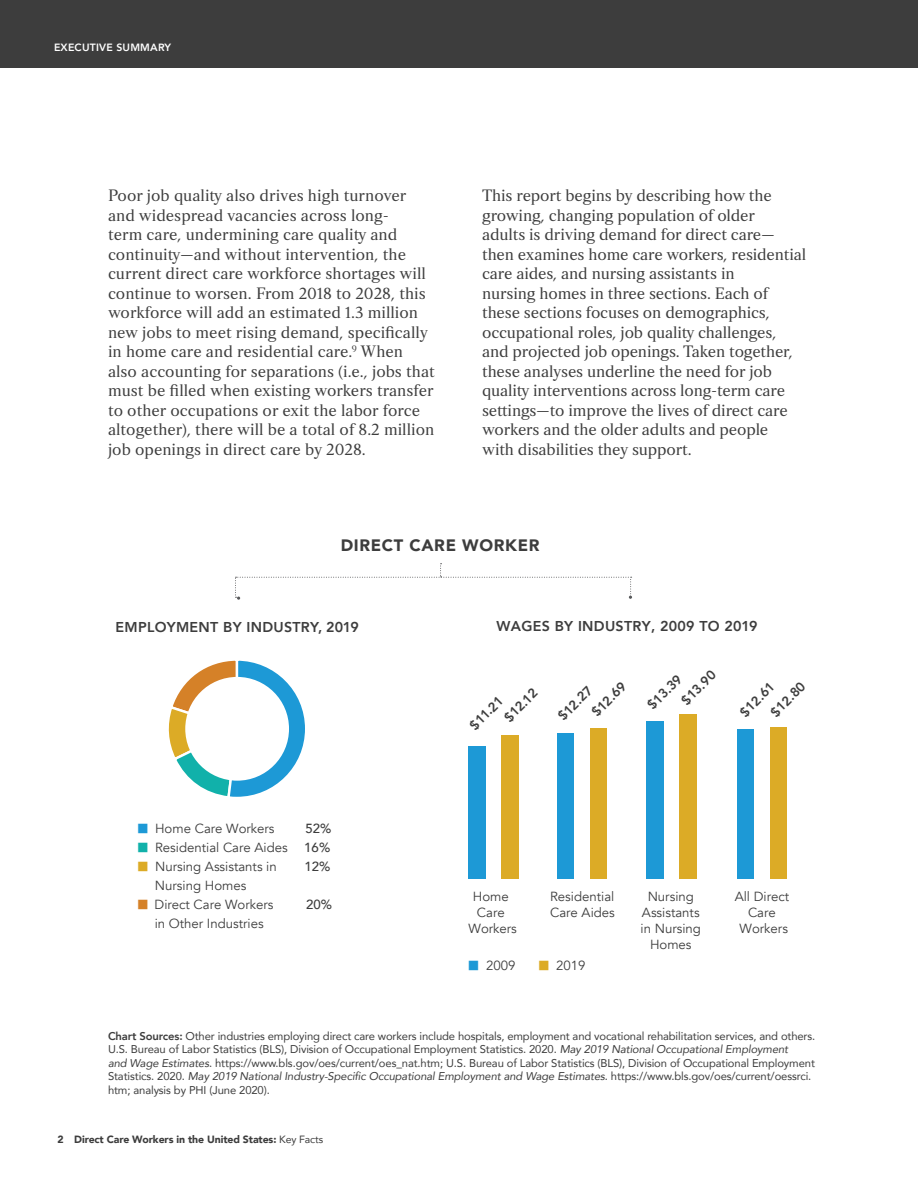
<style>
.page{position:relative;width:918px;height:1188px;background:#fff}
.page>*{position:absolute;margin:0;border:0;box-sizing:border-box;transform-origin:0 0}
.Body{font:16.5px/19.5px "Strato Pro";letter-spacing:-.01em;color:#3d3d3d}
.Chart_head{font:900 16.5px "Avenir";letter-spacing:.04em;color:#3d3d3d}
.t1{font:800 14.25px "Avenir";letter-spacing:.02em;color:#3d3d3d}
.t2{font:13.2px/15.9px "Avenir";color:#3d3d3d;text-align:center}
.t3{font:800 13.2px/18.8px "Avenir";color:#3d3d3d}
.t4{font:500 13.2px "Avenir";color:#3d3d3d}
.Chart_source{font:11.25px/13.5px "Avenir";letter-spacing:-.01em;color:#3d3d3d}
.t5{font:900 10.5px "Avenir";letter-spacing:-.01em;color:#3d3d3d}
.Head_1{font:800 10.5px "Avenir";letter-spacing:.02em;color:#fff}
.s1{font-family:"Meta Head OT";font-size:26.4px;color:#1d99d6}
.s2{font-family:"Meta Head OT";font-size:26.4px;color:#11b1aa}
.s3{font-family:"Meta Head OT";font-size:26.4px;color:#dcab26}
.s4{font-family:"Meta Head OT";font-size:26.4px;color:#d58128}
.s5{font-weight:500;color:#fff}
.s6{font-weight:800}
.s7{font-style:italic}
.s8{font-weight:400}
</style>
<div class="page">
<div style="left:0;top:0;width:918px;height:68px;background:#3d3d3d"></div>
<div style="left:738px;top:730px;width:16px;height:149px;background:#1d99d6"></div>
<div style="left:771px;top:727px;width:16px;height:152px;background:#dcab26"></div>
<div style="left:646px;top:721px;width:17px;height:158px;background:#1d99d6"></div>
<div style="left:679px;top:714px;width:17px;height:165px;background:#dcab26"></div>
<div style="left:558px;top:734px;width:16px;height:145px;background:#1d99d6"></div>
<div style="left:590px;top:728px;width:17px;height:151px;background:#dcab26"></div>
<div style="left:469px;top:746px;width:17px;height:133px;background:#1d99d6"></div>
<div style="left:502px;top:735px;width:17px;height:144px;background:#dcab26"></div>
<svg style="left:168px;top:660px;width:137px;height:137px"></svg>
<div style="left:185px;top:677px;width:104px;height:104px;background:#fff;border-radius:50%"></div>
<svg style="left:235px;top:563px;width:397px;height:37px"></svg>
<p class="Head_1" style="left:54px;top:39px;width:119px">EXECUTIVE SUMMARY</p>
<p class="Body" style="left:108px;top:185px;width:328px">Poor job quality also drives high turnover and widespread vacancies across long-<br>term care, undermining care quality and continuity—and without intervention, the current direct care workforce shortages will continue to worsen. From 2018 to 2028, this workforce will add an estimated 1.3 million new jobs to meet rising demand, specifically in home care and residential care.<sup>9</sup> When also accounting for separations (i.e., jobs that must be filled when existing workers transfer to other occupations or exit the labor force altogether), there will be a total of 8.2 million job openings in direct care by 2028.</p>
<p class="Body" style="left:482px;top:185px;width:326px">This report begins by describing how the growing, changing population of older<br>adults is driving demand for direct care— then examines home care workers, residential care aides, and nursing assistants in<br>nursing homes in three sections. Each of these sections focuses on demographics, occupational roles, job quality challenges, and projected job openings. Taken together, these analyses underline the need for job quality interventions across long-term care settings—to improve the lives of direct care workers and the older adults and people<br>with disabilities they support.</p>
<p class="Chart_head" style="left:341px;top:531px;width:200px">DIRECT CARE WORKER</p>
<p class="t1" style="left:116px;top:616px;width:245px">EMPLOYMENT BY INDUSTRY, 2019</p>
<p class="t2" style="left:136px;top:821px;width:140px"><span class="s1">▪</span> Home Care Workers</p>
<p class="t4" style="left:306px;top:817px;width:27px">52%</p>
<p class="t2" style="left:136px;top:840px;width:153px"><span class="s2">▪</span> Residential Care Aides</p>
<p class="t4" style="left:304px;top:836px;width:27px">16%</p>
<p class="t2" style="left:136px;top:859px;width:142px"><span class="s3">▪</span> Nursing Assistants in</p>
<p class="t4" style="left:305px;top:855px;width:27px">12%</p>
<p class="t2" style="left:155px;top:878px;width:93px">Nursing Homes</p>
<p class="t2" style="left:136px;top:897px;width:139px"><span class="s4">▪</span> Direct Care Workers</p>
<p class="t4" style="left:306px;top:893px;width:27px">20%</p>
<p class="t2" style="left:155px;top:916px;width:111px">in Other Industries</p>
<p class="t1" style="left:497px;top:615px;width:263px">WAGES BY INDUSTRY, 2009 TO 2019</p>
<p class="t3" style="left:487px;top:700px;width:42px;text-indent:-30px;rotate:-45deg">$11.21 $12.12</p>
<p class="t3" style="left:572px;top:692px;width:44px;line-height:21px;text-indent:-27px;rotate:-45deg">$12.27 $12.69</p>
<p class="t3" style="left:662px;top:680px;width:44px;line-height:20.9px;text-indent:-27px;rotate:-45deg">$13.39 $13.90</p>
<p class="t3" style="left:750px;top:691px;width:44px;line-height:21.6px;text-indent:-22px;rotate:-45deg">$12.61 $12.80</p>
<p class="t2" style="left:469px;top:888px;width:50px">Home<br>Care<br>Workers</p>
<p class="t2" style="left:550px;top:888px;width:66px;text-align:left">Residential<br>Care Aides</p>
<p class="t2" style="left:641px;top:888px;width:62px">Nursing<br>Assistants in Nursing<br>Homes</p>
<p class="t2" style="left:735px;top:888px;width:56px">All Direct<br>Care<br>Workers</p>
<p class="t2" style="left:467px;top:958px;width:120px"><span class="s1">▪</span> 2009 <span class="s5">1</span> <span class="s3">▪</span> 2019</p>
<p class="Chart_source" style="left:108px;top:1029px;width:709px"><span class="s6">Chart Sources:</span> Other industries employing direct care workers include hospitals, employment and vocational rehabilitation services, and others.<br>U.S. Bureau of Labor Statistics (BLS), Division of Occupational Employment Statistics. 2020. <span class="s7">May 2019 National Occupational Employment<br>and Wage Estimates</span>. https://www.bls.gov/oes/current/oes_nat.htm; U.S. Bureau of Labor Statistics (BLS), Division of Occupational Employment Statistics. 2020. <span class="s7">May 2019 National Industry-Specific Occupational Employment and Wage Estimates</span>. https://www.bls.gov/oes/current/oessrci. htm; analysis by PHI (June 2020).</p>
<p class="t5" style="left:58px;top:1130px;width:267px">2 Direct Care Workers in the United States: <span class="s8">Key Facts</span></p>
</div>
